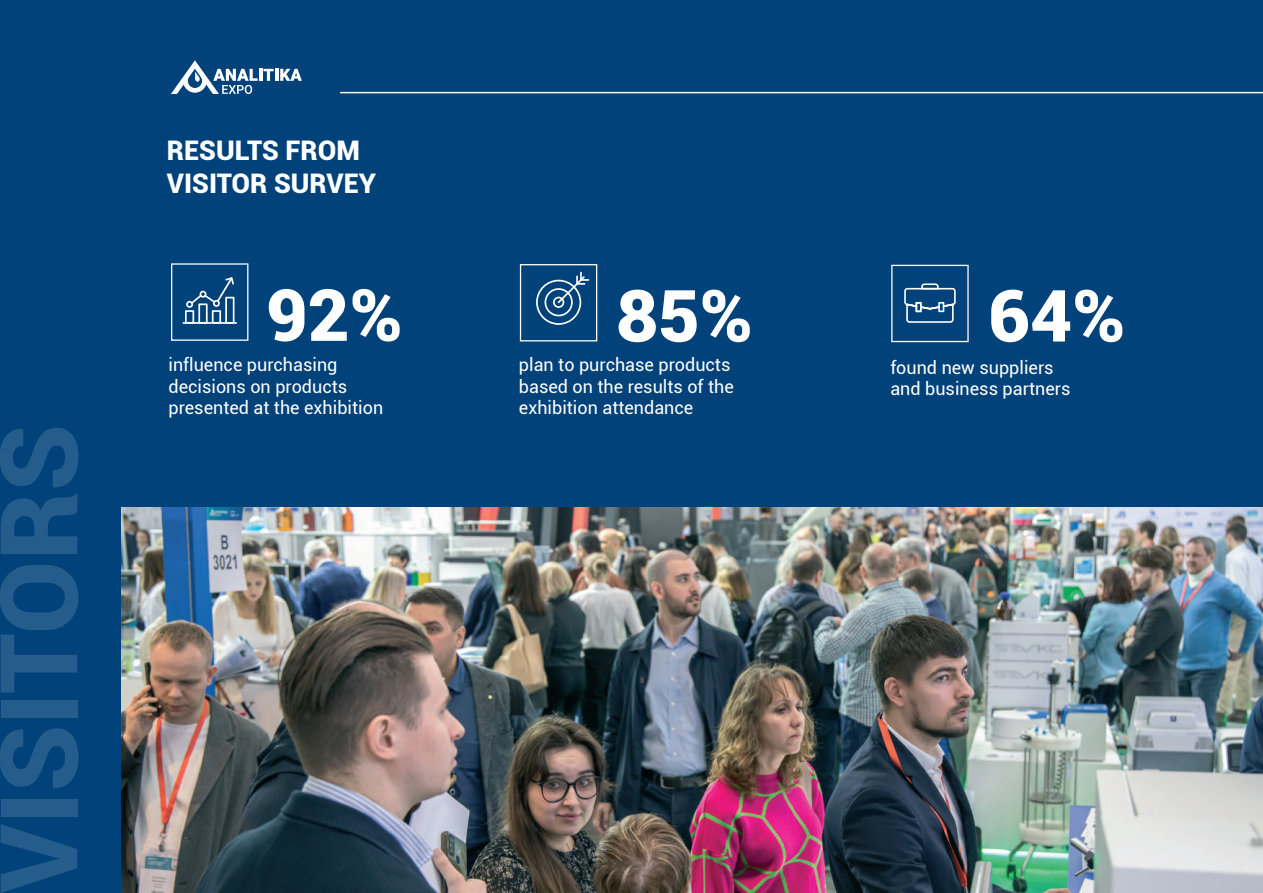
<style>
.page{position:relative;width:1263px;height:893px;background:#004279}
.page>*{position:absolute;margin:0;border:0;box-sizing:border-box;transform-origin:0 0}
.t1{font:900 108px "Roboto";color:rgb(243 244 244/.15)}
.t2{font:900 72px "Roboto";color:#fff}
.t3{font:900 27px/32.4px "Roboto";color:#fff}
.t4{font:18px/21.6px "Roboto";color:#fff}
</style>
<div class="page">
<hr style="left:340px;top:92px;width:923px;height:1px;background:#fff">
<hr style="left:182px;top:322px;width:55px;height:2px;background:#fff">
<svg style="left:185px;top:277px;width:49px;height:47px"></svg>
<div style="left:171px;top:263px;width:77px;height:78px;border:1px solid #fff"></div>
<svg style="left:536px;top:272px;width:53px;height:53px"></svg>
<div style="left:520px;top:264px;width:77px;height:77px;border:1px solid #fff"></div>
<svg style="left:904px;top:283px;width:52px;height:40px"></svg>
<div style="left:891px;top:265px;width:78px;height:77px;border:1px solid #fff"></div>
<img style="left:121px;top:508px;width:1142px;height:385px">
<svg style="left:171px;top:60px;width:131px;height:34px"></svg>
<h1 class="t1" style="left:-38px;top:893px;width:470px;rotate:-90deg">VISITORS</h1>
<h3 class="t3" style="left:167px;top:133px;width:211px">RESULTS FROM<br>VISITOR SURVEY</h3>
<h2 class="t2" style="left:266px;top:264px;width:138px">92%</h2>
<p class="t4" style="left:168px;top:353px;width:216px">influence purchasing decisions on products presented at the exhibition</p>
<h2 class="t2" style="left:616px;top:265px;width:138px">85%</h2>
<p class="t4" style="left:519px;top:353px;width:216px">plan to purchase products based on the results of the exhibition attendance</p>
<h2 class="t2" style="left:989px;top:265px;width:138px">64%</h2>
<p class="t4" style="left:890px;top:356px;width:182px">found new suppliers and business partners</p>
</div>
